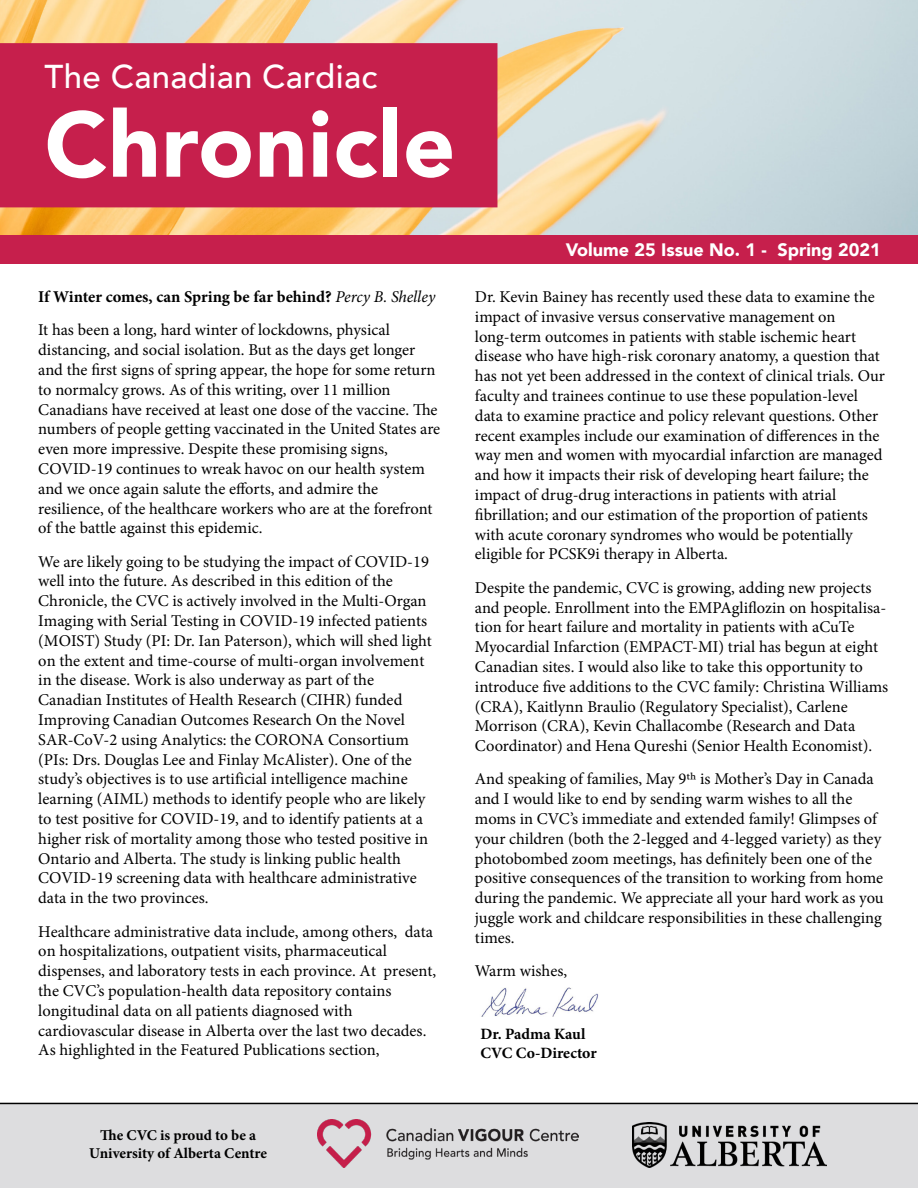
<style>
.page{position:relative;width:918px;height:1188px;background:#fff}
.page>*{position:absolute;margin:0;border:0;box-sizing:border-box;transform-origin:0 0}
.t1{font:900 91.5px "Avenir LT";letter-spacing:.01em;color:#fff}
.t2{font:500 33px "Avenir LT";letter-spacing:.01em;color:#fff}
.t3{font:900 18px "Avenir LT";color:#fff}
.t4{font:16.5px/19.8px "Minion Pro";color:#000}
.t5{font:700 15.75px/18.9px "Minion Pro";color:#000}
.t6{font:700 15px/18px "Minion Pro";letter-spacing:-.005em;color:#000;text-align:center}
.s1{font-weight:700}
.s2{font-style:italic}
</style>
<div class="page">
<div style="left:0;top:234px;width:918px;height:30px;background:#c61f4c"></div>
<div style="left:0;top:1103px;width:918px;height:85px;background:#dddddf"></div>
<img style="left:0;top:0;width:918px;height:234px">
<div style="left:1px;top:44px;width:496px;height:163px;background:#c61f4c"></div>
<div style="left:0;top:43px;width:497px;height:164px;border:2px solid #c61f4c"></div>
<img style="left:317px;top:1120px;width:262px;height:47px">
<img style="left:632px;top:1123px;width:194px;height:45px">
<img style="left:481px;top:988px;width:118px;height:29px">
<h2 class="t2" style="left:45px;top:58px;width:334px">The Canadian Cardiac</h2>
<h1 class="t1" style="left:45px;top:90px;width:412px">Chronicle</h1>
<p class="t4" style="left:38px;top:280px;width:399px;line-height:33.3px"><span class="s1">If Winter comes, can Spring be far behind?</span> <span class="s2">Percy B. Shelley<br></span>It has been a long, hard winter of lockdowns, physical</p>
<p class="t4" style="left:38px;top:340px;width:404px">distancing, and social isolation. But as the days get longer and the first signs of spring appear, the hope for some return to normalcy grows. As of this writing, over 11 million Canadians have received at least one dose of the vaccine. The numbers of people getting vaccinated in the United States are even more impressive. Despite these promising signs, COVID-19 continues to wreak havoc on our health system and we once again salute the efforts, and admire the resilience, of the healthcare workers who are at the forefront of the battle against this epidemic.</p>
<p class="t4" style="left:38px;top:552px;width:394px">We are likely going to be studying the impact of COVID-19 well into the future. As described in this edition of the Chronicle, the CVC is actively involved in the Multi-Organ Imaging with Serial Testing in COVID-19 infected patients (MOIST) Study (PI: Dr. Ian Paterson), which will shed light on the extent and time-course of multi-organ involvement in the disease. Work is also underway as part of the Canadian Institutes of Health Research (CIHR) funded Improving Canadian Outcomes Research On the Novel SAR-CoV-2 using Analytics: the CORONA Consortium (PIs: Drs. Douglas Lee and Finlay McAlister). One of the study’s objectives is to use artificial intelligence machine learning (AIML) methods to identify people who are likely to test positive for COVID-19, and to identify patients at a higher risk of mortality among those who tested positive in Ontario and Alberta. The study is linking public health COVID-19 screening data with healthcare administrative data in the two provinces.</p>
<p class="t4" style="left:38px;top:921px;width:399px">Healthcare administrative data include, among others, data on hospitalizations, outpatient visits, pharmaceutical dispenses, and laboratory tests in each province. At present, the CVC’s population-health data repository contains longitudinal data on all patients diagnosed with cardiovascular disease in Alberta over the last two decades.<br>As highlighted in the Featured Publications section,</p>
<p class="t3" style="left:566px;top:238px;width:316px">Volume 25 Issue No. 1 - Spring 2021</p>
<p class="t4" style="left:475px;top:287px;width:412px">Dr. Kevin Bainey has recently used these data to examine the impact of invasive versus conservative management on long-term outcomes in patients with stable ischemic heart disease who have high-risk coronary anatomy, a question that has not yet been addressed in the context of clinical trials. Our faculty and trainees continue to use these population-level data to examine practice and policy relevant questions. Other recent examples include our examination of differences in the way men and women with myocardial infarction are managed and how it impacts their risk of developing heart failure; the impact of drug-drug interactions in patients with atrial fibrillation; and our estimation of the proportion of patients with acute coronary syndromes who would be potentially eligible for PCSK9i therapy in Alberta.</p>
<p class="t4" style="left:475px;top:578px;width:415px">Despite the pandemic, CVC is growing, adding new projects and people. Enrollment into the EMPAgliflozin on hospitalisa&shy;tion for heart failure and mortality in patients with aCuTe Myocardial Infarction (EMPACT-MI) trial has begun at eight Canadian sites. I would also like to take this opportunity to introduce five additions to the CVC family: Christina Williams (CRA), Kaitlynn Braulio (Regulatory Specialist), Carlene Morrison (CRA), Kevin Challacombe (Research and Data Coordinator) and Hena Qureshi (Senior Health Economist).</p>
<p class="t4" style="left:475px;top:769px;width:410px">And speaking of families, May 9th is Mother’s Day in Canada and I would like to end by sending warm wishes to all the moms in CVC’s immediate and extended family! Glimpses of your children (both the 2-legged and 4-legged variety) as they photobombed zoom meetings, has definitely been one of the positive consequences of the transition to working from home during the pandemic. We appreciate all your hard work as you juggle work and childcare responsibilities in these challenging times.</p>
<p class="t4" style="left:475px;top:961px;width:94px">Warm wishes,</p>
<p class="t5" style="left:480px;top:1024px;width:118px">Dr. Padma Kaul<br>CVC Co-Director</p>
<p class="t6" style="left:89px;top:1126px;width:179px">The CVC is proud to be a<br>University of Alberta Centre</p>
</div>
